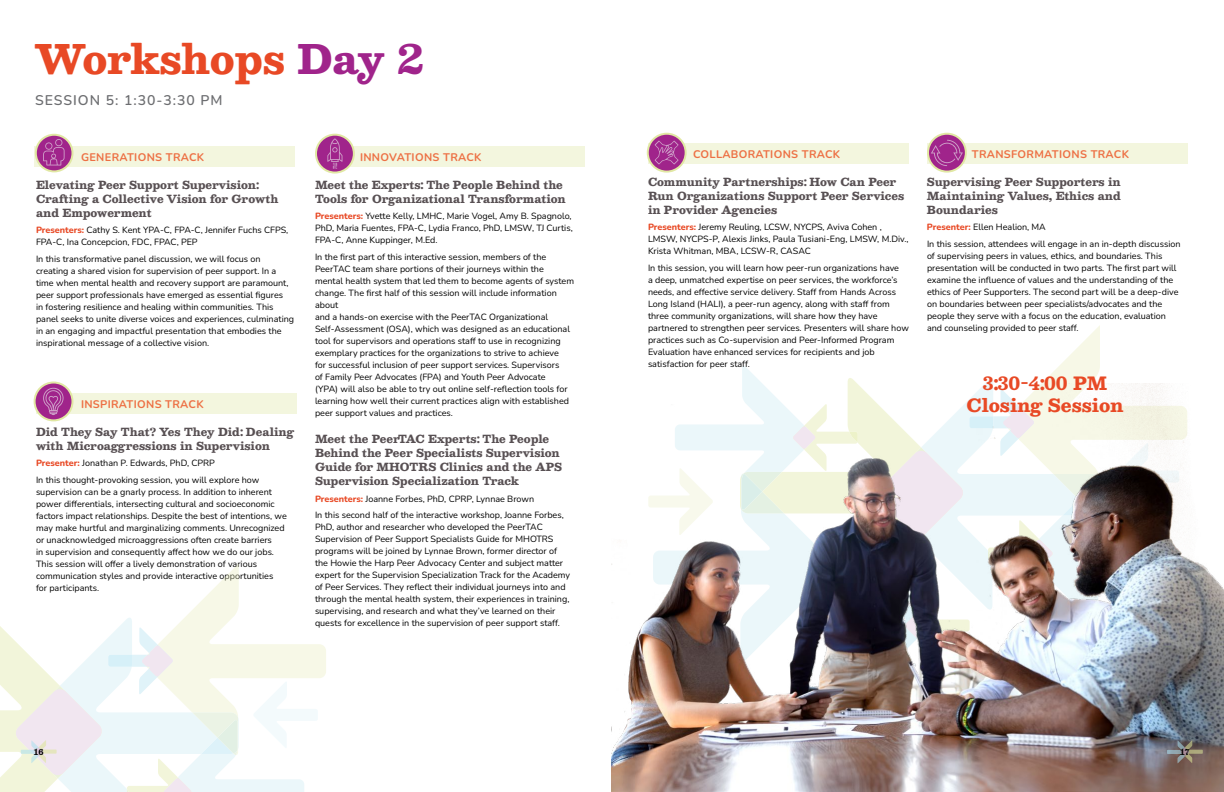
<style>
.page{position:relative;width:1224px;height:792px;background:#fff}
.page>*{position:absolute;margin:0;border:0;box-sizing:border-box;transform-origin:0 0}
.Header_1{font:40px "Besley";letter-spacing:-.015em;color:#e84925}
.Speaker_Name{font:18px/21.6px "Besley";color:#e84925;text-align:center}
.Day_Time_Stamp{font:600 14px "Nunito";letter-spacing:.07em;color:#6d6e71}
.Workshop_Title{font:11px/14px "Besley";color:#585053}
.TRACK_heading{font:700 11px "Nunito";letter-spacing:.03em;color:#ed7044}
._9_pt_body_copy{font:9px/12px "Nunito";color:#000}
.t1{font:8px "Besley";color:#000}
.s1{color:#a0248b}
.s2{font-weight:800;color:#e84925}
</style>
<div class="page">
<div style="left:927px;top:143px;width:261px;height:21px;background:#f3f6de"></div>
<div style="left:648px;top:143px;width:261px;height:21px;background:#f3f6de"></div>
<div style="left:324px;top:146px;width:261px;height:21px;background:#f3f6de"></div>
<div style="left:36px;top:393px;width:261px;height:21px;background:#f3f6de"></div>
<div style="left:34px;top:146px;width:261px;height:21px;background:#f3f6de"></div>
<svg style="left:985px;top:325px;width:178px;height:59px"></svg>
<svg style="left:316px;top:135px;width:38px;height:38px"></svg>
<div style="left:315px;top:134px;width:40px;height:40px;border:2px solid #e1e8a3;border-radius:50%"></div>
<svg style="left:327px;top:138px;width:15px;height:31px"></svg>
<svg style="left:35px;top:383px;width:37px;height:37px"></svg>
<div style="left:34px;top:382px;width:39px;height:39px;border:2px solid #e1e8a3;border-radius:50%"></div>
<svg style="left:43px;top:388px;width:21px;height:27px"></svg>
<svg style="left:36px;top:135px;width:36px;height:36px"></svg>
<div style="left:35px;top:134px;width:38px;height:38px;border:2px solid #e1e8a3;border-radius:50%"></div>
<svg style="left:43px;top:139px;width:22px;height:27px"></svg>
<svg style="left:648px;top:134px;width:38px;height:38px"></svg>
<div style="left:647px;top:133px;width:40px;height:40px;border:2px solid #e1e8a3;border-radius:50%"></div>
<svg style="left:655px;top:141px;width:24px;height:23px"></svg>
<svg style="left:928px;top:134px;width:38px;height:38px"></svg>
<div style="left:927px;top:133px;width:40px;height:40px;border:2px solid #e1e8a3;border-radius:50%"></div>
<svg style="left:931px;top:140px;width:32px;height:26px"></svg>
<img style="left:612px;top:384px;width:612px;height:408px">
<svg style="left:0;top:564px;width:326px;height:228px"></svg>
<svg style="left:1167px;top:740px;width:36px;height:23px"></svg>
<p class="Header_1" style="left:35px;top:30px;width:391px">Workshops <span class="s1">Day 2</span></p>
<p class="Day_Time_Stamp" style="left:35px;top:90px;width:189px">SESSION 5: 1:30-3:30 PM</p>
<p class="TRACK_heading" style="left:81px;top:150px;width:125px">GENERATIONS TRACK</p>
<p class="Workshop_Title" style="left:36px;top:178px;width:244px">Elevating Peer Support Supervision:<br>Crafting a Collective Vision for Growth and Empowerment</p>
<p class="_9_pt_body_copy" style="left:36px;top:224px;width:254px"><span class="s2">Presenters:</span> Cathy S. Kent YPA-C, FPA-C, Jennifer Fuchs CFPS,<br>FPA-C, Ina Concepcion, FDC, FPAC, PEP</p>
<p class="_9_pt_body_copy" style="left:36px;top:252px;width:260px">In this transformative panel discussion, we will focus on creating a shared vision for supervision of peer support. In a time when mental health and recovery support are paramount, peer support professionals have emerged as essential figures<br>in fostering resilience and healing within communities. This panel seeks to unite diverse voices and experiences, culminating in an engaging and impactful presentation that embodies the inspirational message of a collective vision.</p>
<p class="TRACK_heading" style="left:81px;top:397px;width:124px">INSPIRATIONS TRACK</p>
<p class="Workshop_Title" style="left:36px;top:425px;width:260px">Did They Say That? Yes They Did: Dealing with Microaggressions in Supervision</p>
<p class="_9_pt_body_copy" style="left:36px;top:457px;width:180px"><span class="s2">Presenter:</span> Jonathan P. Edwards, PhD, CPRP</p>
<p class="_9_pt_body_copy" style="left:36px;top:473px;width:252px">In this thought-provoking session, you will explore how supervision can be a gnarly process. In addition to inherent power differentials, intersecting cultural and socioeconomic factors impact relationships. Despite the best of intentions, we may make hurtful and marginalizing comments. Unrecognized or unacknowledged microaggressions often create barriers<br>in supervision and consequently affect how we do our jobs.<br>This session will offer a lively demonstration of various communication styles and provide interactive opportunities<br>for participants.</p>
<p class="TRACK_heading" style="left:360px;top:150px;width:123px">INNOVATIONS TRACK</p>
<p class="Workshop_Title" style="left:315px;top:178px;width:252px">Meet the Experts: The People Behind the<br>Tools for Organizational Transformation</p>
<p class="_9_pt_body_copy" style="left:315px;top:210px;width:259px"><span class="s2">Presenters:</span> Yvette Kelly, LMHC, Marie Vogel, Amy B. Spagnolo,<br>PhD, Maria Fuentes, FPA-C, Lydia Franco, PhD, LMSW, TJ Curtis,<br>FPA-C, Anne Kuppinger, M.Ed.</p>
<p class="_9_pt_body_copy" style="left:315px;top:250px;width:261px">In the first part of this interactive session, members of the PeerTAC team share portions of their journeys within the mental health system that led them to become agents of system change. The first half of this session will include information about<br>and a hands-on exercise with the PeerTAC Organizational Self-Assessment (OSA), which was designed as an educational tool for supervisors and operations staff to use in recognizing exemplary practices for the organizations to strive to achieve<br>for successful inclusion of peer support services. Supervisors<br>of Family Peer Advocates (FPA) and Youth Peer Advocate<br>(YPA) will also be able to try out online self-reflection tools for learning how well their current practices align with established peer support values and practices.</p>
<p class="Workshop_Title" style="left:315px;top:432px;width:249px">Meet the PeerTAC Experts: The People Behind the Peer Specialists Supervision Guide for MHOTRS Clinics and the APS Supervision Specialization Track</p>
<p class="_9_pt_body_copy" style="left:315px;top:492px;width:221px"><span class="s2">Presenters:</span> Joanne Forbes, PhD, CPRP, Lynnae Brown</p>
<p class="_9_pt_body_copy" style="left:315px;top:509px;width:257px">In this second half of the interactive workshop, Joanne Forbes, PhD, author and researcher who developed the PeerTAC Supervision of Peer Support Specialists Guide for MHOTRS programs will be joined by Lynnae Brown, former director of the Howie the Harp Peer Advocacy Center and subject matter expert for the Supervision Specialization Track for the Academy of Peer Services. They reflect their individual journeys into and through the mental health system, their experiences in training, supervising, and research and what they’ve learned on their quests for excellence in the supervision of peer support staff.</p>
<p class="TRACK_heading" style="left:693px;top:147px;width:149px">COLLABORATIONS TRACK</p>
<p class="Workshop_Title" style="left:648px;top:175px;width:258px">Community Partnerships: How Can Peer<br>Run Organizations Support Peer Services in Provider Agencies</p>
<p class="_9_pt_body_copy" style="left:648px;top:221px;width:262px"><span class="s2">Presenters:</span> Jeremy Reuling, LCSW, NYCPS, Aviva Cohen ,<br>LMSW, NYCPS-P, Alexis Jinks, Paula Tusiani-Eng, LMSW, M.Div.,<br>Krista Whitman, MBA, LCSW-R, CASAC</p>
<p class="_9_pt_body_copy" style="left:648px;top:261px;width:262px">In this session, you will learn how peer-run organizations have<br>a deep, unmatched expertise on peer services, the workforce’s needs, and effective service delivery. Staff from Hands Across Long Island (HALI), a peer-run agency, along with staff from three community organizations, will share how they have partnered to strengthen peer services. Presenters will share how practices such as Co-supervision and Peer-Informed Program Evaluation have enhanced services for recipients and job satisfaction for peer staff.</p>
<p class="TRACK_heading" style="left:972px;top:147px;width:159px">TRANSFORMATIONS TRACK</p>
<p class="Workshop_Title" style="left:927px;top:175px;width:195px;text-align:justify">Supervising Peer Supporters in Maintaining Values, Ethics and Boundaries</p>
<p class="_9_pt_body_copy" style="left:927px;top:221px;width:120px"><span class="s2">Presenter:</span> Ellen Healion, MA</p>
<p class="_9_pt_body_copy" style="left:927px;top:237px;width:255px">In this session, attendees will engage in an in-depth discussion of supervising peers in values, ethics, and boundaries. This presentation will be conducted in two parts. The first part will examine the influence of values and the understanding of the ethics of Peer Supporters. The second part will be a deep-dive on boundaries between peer specialists/advocates and the people they serve with a focus on the education, evaluation and counseling provided to peer staff.</p>
<p class="Speaker_Name" style="left:967px;top:372px;width:159px">3:30-4:00 PM<br>Closing Session</p>
<p class="t1" style="left:34px;top:746px;width:11px">16</p>
<p class="t1" style="left:1180px;top:746px;width:11px">17</p>
</div>
